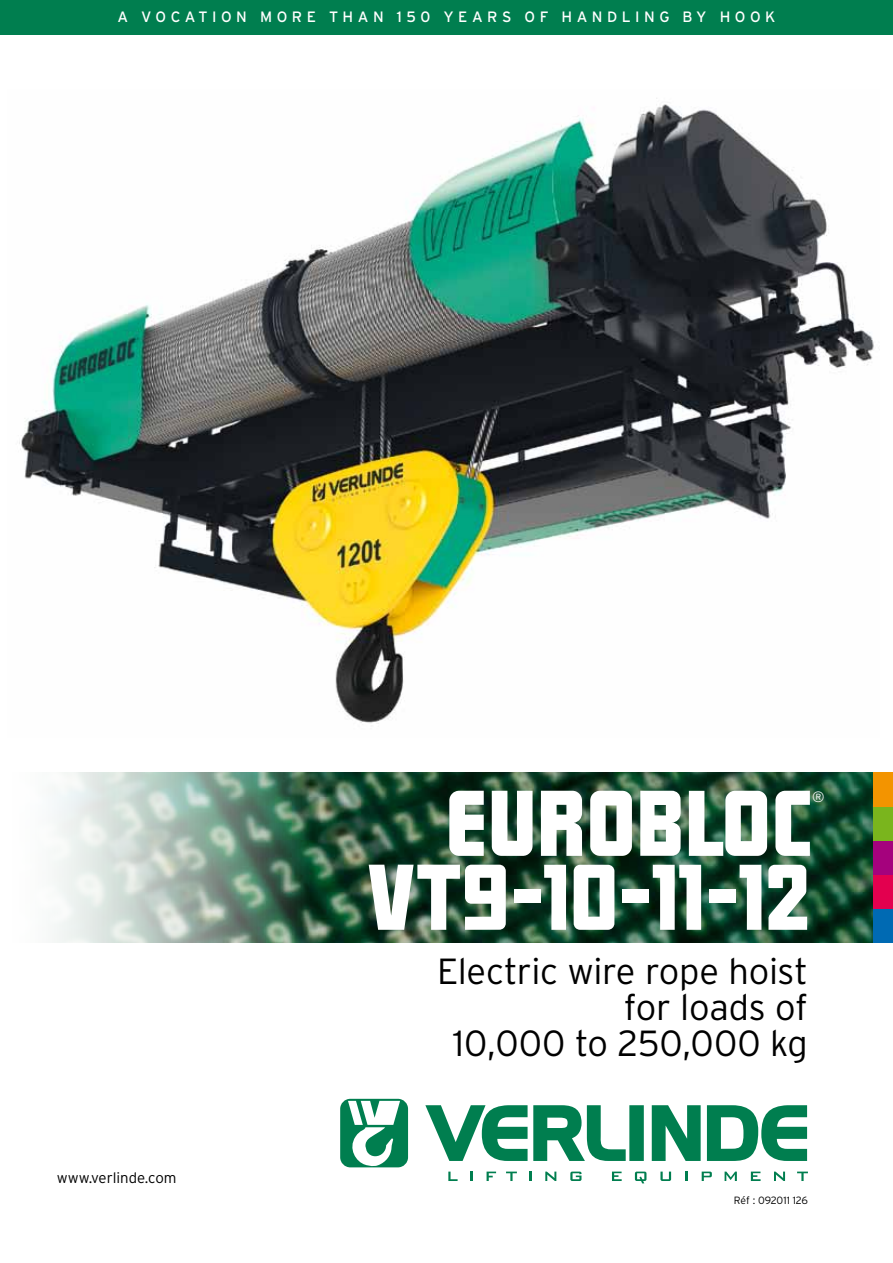
<style>
.page{position:relative;width:893px;height:1263px;background:#fff}
.page>*{position:absolute;margin:0;border:0;box-sizing:border-box;transform-origin:0 0}
.t1{font:82.8px/73.9px "Verlinde EUROMOTTE";color:#fff;text-align:right}
.t2{font:300 36.3px/36.3px "Interstate";letter-spacing:-.01em;color:#000;text-align:right}
.t3{font:15px "Interstate";letter-spacing:.3em;color:#fff}
.t4{font:300 15px "Interstate";color:#000}
.t5{font:300 14.85px "Interstate";color:#fff}
.t6{font:300 10.5px "Interstate";color:#000}
</style>
<div class="page">
<svg style="left:425px;top:1105px;width:219px;height:56px"></svg>
<svg style="left:652px;top:1105px;width:49px;height:56px"></svg>
<svg style="left:707px;top:1105px;width:100px;height:56px"></svg>
<svg style="left:448px;top:1171px;width:10px;height:10px"></svg>
<svg style="left:470px;top:1171px;width:2px;height:10px"></svg>
<svg style="left:487px;top:1171px;width:9px;height:10px"></svg>
<svg style="left:506px;top:1171px;width:11px;height:10px"></svg>
<svg style="left:529px;top:1171px;width:2px;height:10px"></svg>
<svg style="left:545px;top:1171px;width:11px;height:10px"></svg>
<svg style="left:570px;top:1171px;width:11px;height:10px"></svg>
<svg style="left:612px;top:1171px;width:10px;height:10px"></svg>
<svg style="left:635px;top:1171px;width:11px;height:12px"></svg>
<svg style="left:660px;top:1171px;width:11px;height:10px"></svg>
<svg style="left:685px;top:1171px;width:2px;height:10px"></svg>
<svg style="left:702px;top:1171px;width:10px;height:10px"></svg>
<svg style="left:725px;top:1171px;width:12px;height:10px"></svg>
<svg style="left:751px;top:1171px;width:10px;height:10px"></svg>
<svg style="left:774px;top:1171px;width:11px;height:10px"></svg>
<svg style="left:797px;top:1171px;width:11px;height:10px"></svg>
<svg style="left:340px;top:1099px;width:68px;height:68px"></svg>
<div style="left:0;top:0;width:893px;height:34px;background:#007e4f"></div>
<img style="left:312px;top:773px;width:561px;height:170px">
<svg style="left:54px;top:772px;width:258px;height:171px;background:#9fb5aa"></svg>
<div style="left:873px;top:909px;width:20px;height:34px;background:#006ab3"></div>
<div style="left:873px;top:875px;width:20px;height:34px;background:#e3004f"></div>
<div style="left:873px;top:841px;width:20px;height:34px;background:#a5027d"></div>
<div style="left:873px;top:807px;width:20px;height:34px;background:#7ab51d"></div>
<div style="left:873px;top:773px;width:20px;height:34px;background:#f39400"></div>
<img style="left:19px;top:98px;width:855px;height:626px">
<p class="t3" style="left:118px;top:9px;width:659px">A VOCATION MORE THAN 150 YEARS OF HANDLING BY HOOK</p>
<p class="t4" style="left:57px;top:1170px;width:121px">www.verlinde.com</p>
<h1 class="t1" style="left:368px;top:790px;width:444px">EUROBLOC<br>VT9-10-11-12</h1>
<p class="t5" style="left:812px;top:788px;width:14px">®</p>
<p class="t2" style="left:437px;top:952px;width:372px">Electric wire rope hoist for loads of<br>10,000 to 250,000 kg</p>
<p class="t6" style="left:734px;top:1194px;width:76px">Réf : 092011 126</p>
</div>
